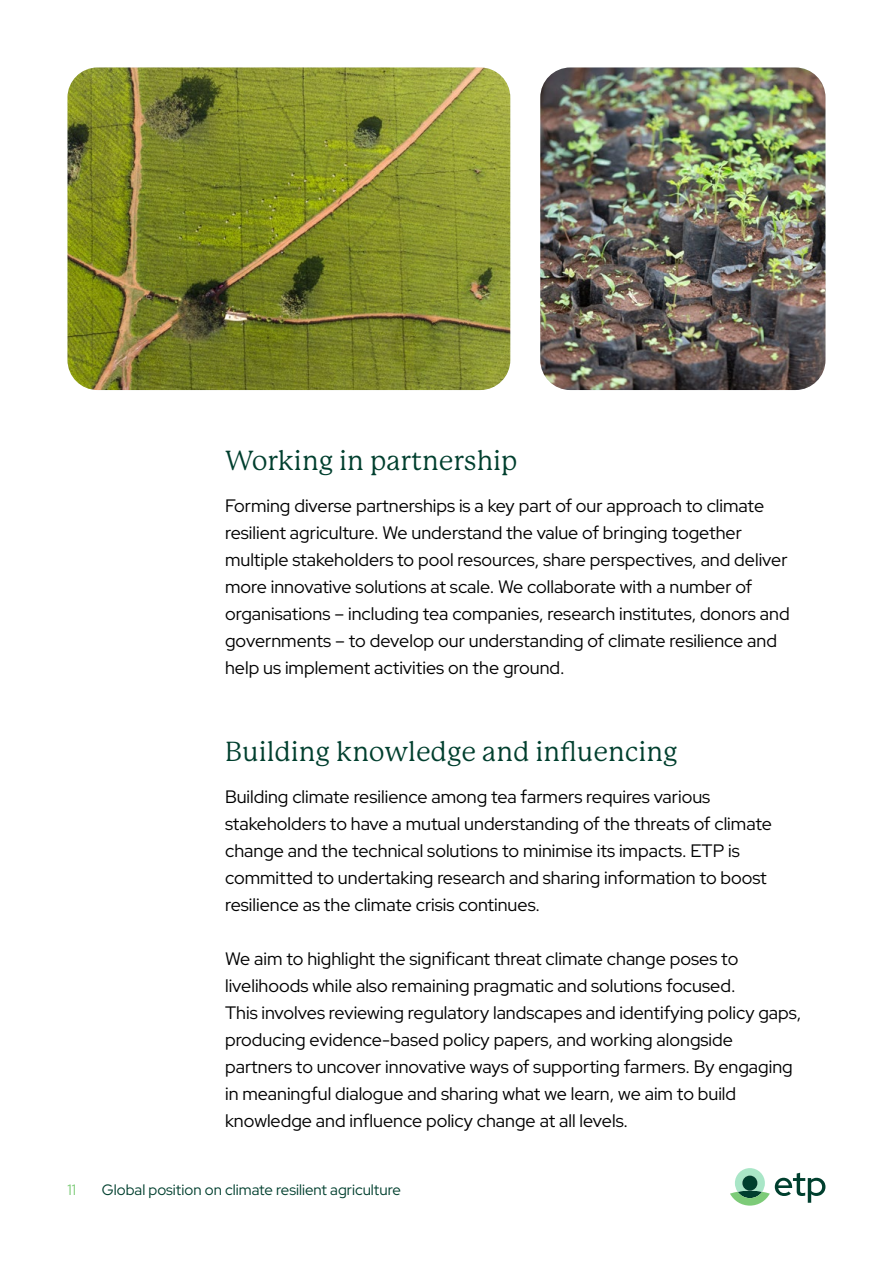
<style>
.page{position:relative;width:893px;height:1263px;background:#fff}
.page>*{position:absolute;margin:0;border:0;box-sizing:border-box;transform-origin:0 0}
.t1{font:27px "P22 Mackinac Pro";color:#003f2e}
.t2{font:18px/27px "Red Hat Display";color:#000}
.t3{font:15px "Red Hat Display";color:#003f2e}
.t4{font:15px "Red Hat Display";color:#7dcb78}
</style>
<div class="page">
<img style="left:68px;top:67px;width:442px;height:323px">
<img style="left:540px;top:67px;width:285px;height:323px">
<svg style="left:730px;top:1168px;width:95px;height:37px"></svg>
<div style="left:742px;top:1175px;width:15px;height:16px;background:#003f2e;border-radius:50%"></div>
<h1 class="t1" style="left:225px;top:445px;width:294px">Working in partnership</h1>
<p class="t2" style="left:225px;top:492px;width:566px">Forming diverse partnerships is a key part of our approach to climate resilient agriculture. We understand the value of bringing together multiple stakeholders to pool resources, share perspectives, and deliver more innovative solutions at scale. We collaborate with a number of organisations – including tea companies, research institutes, donors and governments – to develop our understanding of climate resilience and help us implement activities on the ground.</p>
<h1 class="t1" style="left:225px;top:736px;width:454px">Building knowledge and influencing</h1>
<p class="t2" style="left:225px;top:783px;width:548px">Building climate resilience among tea farmers requires various stakeholders to have a mutual understanding of the threats of climate change and the technical solutions to minimise its impacts. ETP is committed to undertaking research and sharing information to boost resilience as the climate crisis continues.</p>
<p class="t2" style="left:225px;top:945px;width:578px">We aim to highlight the significant threat climate change poses to livelihoods while also remaining pragmatic and solutions focused.<br>This involves reviewing regulatory landscapes and identifying policy gaps, producing evidence-based policy papers, and working alongside partners to uncover innovative ways of supporting farmers. By engaging in meaningful dialogue and sharing what we learn, we aim to build knowledge and influence policy change at all levels.</p>
<p class="t4" style="left:68px;top:1180px;width:10px">11</p>
<p class="t3" style="left:102px;top:1180px;width:300px">Global position on climate resilient agriculture</p>
</div>
